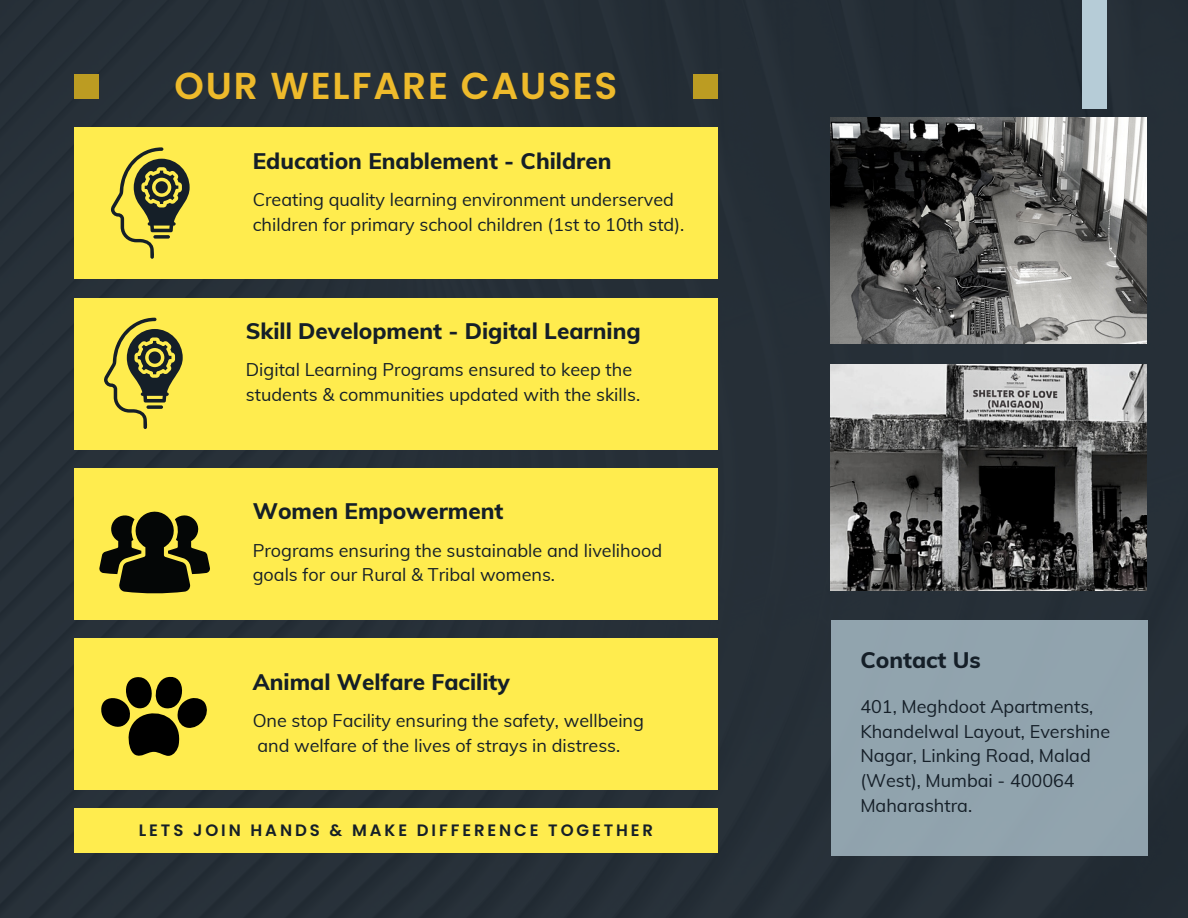
<style>
.page{position:relative;width:1188px;height:918px;background:#262f37}
.page>*{position:absolute;margin:0;border:0;box-sizing:border-box;transform-origin:0 0}
.t1{font:600 37.5px "Poppins";letter-spacing:.05em;color:#eeba2b}
.t2{font:800 22.5px "Muli";color:#151f28}
.t3{font:18px/24.8px "Muli";color:#151f28}
.t4{font:600 16.5px "Poppins";letter-spacing:.175em;color:#151f28}
</style>
<div class="page">
<img style="left:831px;top:117px;width:316px;height:227px">
<div style="left:831px;top:620px;width:316px;height:235px;background:#91a4ae"></div>
<div style="left:1082px;top:0;width:25px;height:109px;background:#b6ccd7"></div>
<div style="left:75px;top:74px;width:24px;height:25px;background:#bc9c22"></div>
<div style="left:693px;top:74px;width:25px;height:25px;background:#bc9c22"></div>
<div style="left:75px;top:808px;width:643px;height:45px;background:#ffec4e"></div>
<div style="left:75px;top:127px;width:643px;height:152px;background:#ffec4e"></div>
<div style="left:75px;top:298px;width:643px;height:152px;background:#ffec4e"></div>
<div style="left:75px;top:468px;width:643px;height:152px;background:#ffec4e"></div>
<div style="left:75px;top:638px;width:643px;height:152px;background:#ffec4e"></div>
<svg style="left:111px;top:147px;width:79px;height:112px"></svg>
<svg style="left:101px;top:676px;width:106px;height:80px"></svg>
<svg style="left:99px;top:512px;width:111px;height:81px"></svg>
<img style="left:831px;top:364px;width:316px;height:227px">
<svg style="left:104px;top:318px;width:79px;height:111px"></svg>
<h1 class="t1" style="left:175px;top:60px;width:444px">OUR WELFARE CAUSES</h1>
<p class="t2" style="left:253px;top:146px;width:360px">Education Enablement - Children</p>
<p class="t3" style="left:253px;top:187px;width:433px">Creating quality learning environment underserved children for primary school children (1st to 10th std).</p>
<p class="t2" style="left:246px;top:316px;width:396px">Skill Development - Digital Learning</p>
<p class="t3" style="left:246px;top:357px;width:396px">Digital Learning Programs ensured to keep the students &amp; communities updated with the skills.</p>
<p class="t2" style="left:253px;top:497px;width:252px">Women Empowerment</p>
<p class="t3" style="left:253px;top:537px;width:411px">Programs ensuring the sustainable and livelihood goals for our Rural &amp; Tribal womens.</p>
<p class="t2" style="left:253px;top:667px;width:259px">Animal Welfare Facility</p>
<p class="t3" style="left:253px;top:708px;width:393px">One stop Facility ensuring the safety, wellbeing and welfare of the lives of strays in distress.</p>
<p class="t4" style="left:139px;top:819px;width:516px">LETS JOIN HANDS &amp; MAKE DIFFERENCE TOGETHER</p>
<p class="t2" style="left:860px;top:646px;width:122px">Contact Us</p>
<p class="t3" style="left:860px;top:694px;width:251px">401, Meghdoot Apartments,<br>Khandelwal Layout, Evershine<br>Nagar, Linking Road, Malad (West), Mumbai - 400064<br>Maharashtra.</p>
</div>
